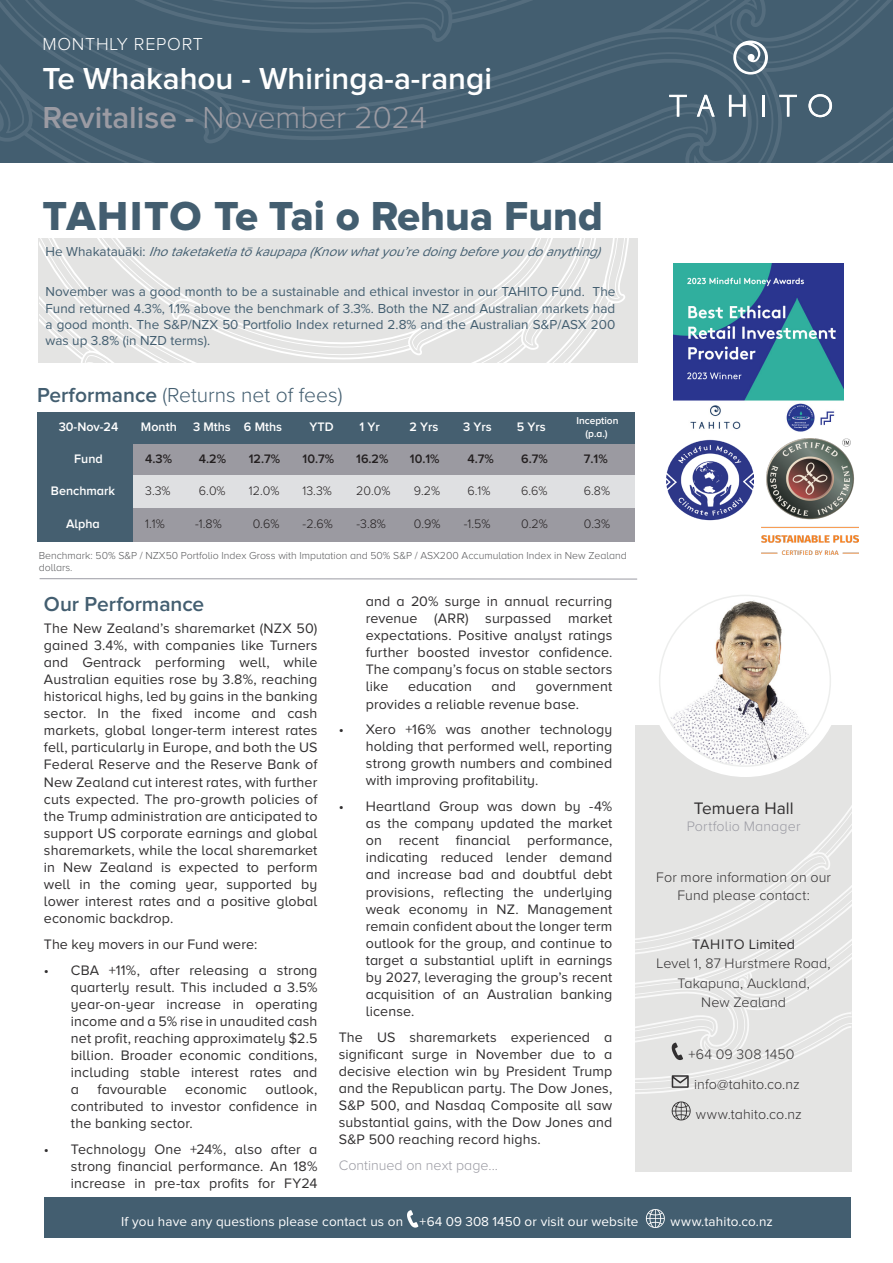
<style>
.page{position:relative;width:893px;height:1263px;background:#fff}
.page>*{position:absolute;margin:0;border:0;box-sizing:border-box;transform-origin:0 0}
.TAHITO_Headline_Ocean{font:42px "Proxima Nova Extrabld";color:#435e70}
.Proxima_Nova_White{font:600 31.5px "Proxima Nova";color:#fff}
.Proxima_Nova_White-2{font:300 31.5px "Proxima Nova A";color:#9b9ba3}
.Tahito_-_Sub-header_Ocean{font:300 21px "Proxima Nova A";color:#435e70}
.Tahito_-_Sub-header_Ocean-2{font:600 21px "Proxima Nova";letter-spacing:-.005em;color:#435e70}
.Proxima_Nova_White-3{font:300 18px "Proxima Nova A";letter-spacing:.04em;color:#fff}
.Tahito_Body_Copy{font:17.25px "Proxima Nova";color:#312f30}
.Tahito_Body_Copy-2{font:14.25px/17.1px "Proxima Nova A";letter-spacing:.01em;color:#312f30;text-align:justify}
.Tahito_Body_Copy-3{font:300 14.25px/17.1px "Proxima Nova A";letter-spacing:.01em;color:#312f30;text-align:center}
.Proxima_Nova_White-4{font:300 14.25px "Proxima Nova A";letter-spacing:.005em;color:#312f30}
.Tahito_Body_Copy-4{font:300 14.25px "Proxima Nova A";color:#9b9ba3}
.Tahito_Body_Copy-5{font:14.25px "Proxima Nova";letter-spacing:.01em;color:#312f30}
.Tahito_-_Sub-header_Ocean-3{font:13.5px/16.2px "Proxima Nova";color:#435e70;text-align:justify}
.Proxima_Nova_White-5{font:13.5px "Proxima Nova";letter-spacing:.01em;color:#fff}
.Tahito_-_Sub-header_Ocean-4{font:italic 13.5px "Proxima Nova";color:#435e70}
.t1{font:300 12.75px "Proxima Nova A";color:#231f20}
.t2{font:600 12.75px "Proxima Nova A";color:#fff}
.t3{font:600 12.75px "Proxima Nova A";color:#231f20}
.Footnote-_80__Gray{font:300 10.5px/12.6px "Proxima Nova A";color:#57585a}
.t4{font:600 10.35px/12.9px "Proxima Nova A";color:#fff;text-align:center}
.s1{font-family:"Proxima Nova";font-weight:600}
.s2{font-style:normal}
</style>
<div class="page">
<svg style="left:40px;top:238px;width:593px;height:125px;background:#e6e6e5"></svg>
<div style="left:635px;top:725px;width:216px;height:446px;background:#e4e4e3"></div>
<div style="left:44px;top:1197px;width:806px;height:41px;background:#435e70"></div>
<svg style="left:407px;top:1210px;width:11px;height:17px"></svg>
<svg style="left:646px;top:1209px;width:19px;height:19px"></svg>
<svg style="left:0;top:0;width:893px;height:163px;background:#466173"></svg>
<img style="left:662px;top:595px;width:166px;height:91px">
<svg style="left:635px;top:686px;width:216px;height:434px"></svg>
<div style="left:37px;top:412px;width:598px;height:33px;background:#455f70"></div>
<div style="left:37px;top:444px;width:96px;height:32px;background:#455f70"></div>
<div style="left:133px;top:444px;width:502px;height:32px;background:#9b9aa1"></div>
<div style="left:37px;top:476px;width:96px;height:33px;background:#455f70"></div>
<div style="left:133px;top:476px;width:502px;height:33px;background:#dfe0e2"></div>
<div style="left:37px;top:508px;width:96px;height:34px;background:#455f70"></div>
<div style="left:133px;top:508px;width:502px;height:34px;background:#9b9aa1"></div>
<img style="left:673px;top:263px;width:171px;height:169px">
<img style="left:666px;top:439px;width:87px;height:82px">
<hr style="left:40px;top:578px;width:597px;height:1px;background:#9b9ba3">
<img style="left:762px;top:439px;width:96px;height:115px">
<p class="Proxima_Nova_White-3" style="left:43px;top:34px;width:162px">MONTHLY REPORT</p>
<p class="Proxima_Nova_White" style="left:43px;top:60px;width:451px">Te Whakahou - Whiringa-a-rangi</p>
<p class="Proxima_Nova_White-2" style="left:43px;top:100px;width:386px"><span class="s1">Revitalise -</span> November 2024</p>
<p class="TAHITO_Headline_Ocean" style="left:43px;top:192px;width:562px">TAHITO Te Tai o Rehua Fund</p>
<p class="Tahito_-_Sub-header_Ocean-4" style="left:46px;top:243px;width:562px"><span class="s2">H e W h a k a t a u ā k i :</span> Ihotaketaketiatōkaupapa(Knowwhatyou’redoingbeforeyoudoanything)</p>
<p class="Tahito_-_Sub-header_Ocean-3" style="left:46px;top:284px;width:571px">November was a good month to be a sustainable and ethical investor in our TAHITO Fund. The Fund returned 4.3%, 1.1% above the benchmark of 3.3%. Both the NZ and Australian markets had a good month. The S&amp;P/NZX 50 Portfolio Index returned 2.8% and the Australian S&amp;P/ASX 200 was up 3.8% (in NZD terms).</p>
<p class="Tahito_-_Sub-header_Ocean" style="left:37px;top:383px;width:307px"><span class="s1">Performance</span> (Returns net of fees)</p>
<p class="t2" style="left:141px;top:420px;width:37px">Month</p>
<p class="t2" style="left:193px;top:420px;width:91px">3 Mths 6 Mths</p>
<p class="t2" style="left:310px;top:420px;width:26px">YTD</p>
<p class="t2" style="left:360px;top:420px;width:22px">1 Yr</p>
<p class="t2" style="left:409px;top:420px;width:30px">2 Yrs</p>
<p class="t2" style="left:463px;top:420px;width:30px">3 Yrs</p>
<p class="t2" style="left:517px;top:420px;width:30px">5 Yrs</p>
<p class="t4" style="left:576px;top:414px;width:44px">Inception (p.a.)</p>
<p class="t2" style="left:59px;top:420px;width:61px">30-Nov-24</p>
<p class="t2" style="left:74px;top:452px;width:30px">Fund</p>
<p class="t3" style="left:145px;top:452px;width:28px">4.3%</p>
<p class="t3" style="left:199px;top:452px;width:29px">4.2%</p>
<p class="t3" style="left:249px;top:452px;width:33px">12.7%</p>
<p class="t3" style="left:303px;top:452px;width:33px">10.7%</p>
<p class="t3" style="left:356px;top:452px;width:34px">16.2%</p>
<p class="t3" style="left:410px;top:452px;width:31px">10.1%</p>
<p class="t3" style="left:467px;top:452px;width:28px">4.7%</p>
<p class="t3" style="left:521px;top:452px;width:28px">6.7%</p>
<p class="t3" style="left:584px;top:452px;width:25px">7.1%</p>
<p class="t2" style="left:51px;top:484px;width:66px">Benchmark</p>
<p class="t1" style="left:145px;top:484px;width:27px">3.3%</p>
<p class="t1" style="left:199px;top:484px;width:28px">6.0%</p>
<p class="t1" style="left:249px;top:484px;width:32px">12.0%</p>
<p class="t1" style="left:303px;top:484px;width:31px">13.3%</p>
<p class="t1" style="left:356px;top:484px;width:36px">20.0%</p>
<p class="t1" style="left:414px;top:484px;width:28px">9.2%</p>
<p class="t1" style="left:467px;top:484px;width:24px">6.1%</p>
<p class="t1" style="left:521px;top:484px;width:28px">6.6%</p>
<p class="t1" style="left:584px;top:484px;width:28px">6.8%</p>
<p class="t2" style="left:66px;top:517px;width:35px">Alpha</p>
<p class="t1" style="left:145px;top:517px;width:21px">1.1%</p>
<p class="t1" style="left:195px;top:517px;width:28px">-1.8%</p>
<p class="t1" style="left:253px;top:517px;width:28px">0.6%</p>
<p class="t1" style="left:303px;top:517px;width:32px">-2.6%</p>
<p class="t1" style="left:356px;top:517px;width:31px">-3.8%</p>
<p class="t1" style="left:414px;top:517px;width:28px">0.9%</p>
<p class="t1" style="left:464px;top:517px;width:28px">-1.5%</p>
<p class="t1" style="left:521px;top:517px;width:28px">0.2%</p>
<p class="t1" style="left:584px;top:517px;width:28px">0.3%</p>
<p class="Footnote-_80__Gray" style="left:39px;top:549px;width:590px">Benchmark: 50% S&amp;P / NZX50 Portfolio Index Gross with Imputation and 50% S&amp;P / ASX200 Accumulation Index in New Zealand dollars.</p>
<p class="Tahito_-_Sub-header_Ocean-2" style="left:44px;top:592px;width:162px">Our Performance</p>
<p class="Tahito_Body_Copy-2" style="left:44px;top:619px;width:275px">The New Zealand’s sharemarket (NZX 50) gained 3.4%, with companies like Turners and Gentrack performing well, while Australian equities rose by 3.8%, reaching historical highs, led by gains in the banking sector. In the fixed income and cash markets, global longer-term interest rates fell, particularly in Europe, and both the US Federal Reserve and the Reserve Bank of New Zealand cut interest rates, with further cuts expected. The pro-growth policies of the Trump administration are anticipated to support US corporate earnings and global sharemarkets, while the local sharemarket in New Zealand is expected to perform well in the coming year, supported by lower interest rates and a positive global economic backdrop.</p>
<p class="Tahito_Body_Copy-2" style="left:44px;top:935px;width:215px">The key movers in our Fund were:</p>
<p class="Tahito_Body_Copy-2" style="left:71px;top:961px;width:248px;text-indent:-27px">• CBA +11%, after releasing a strong quarterly result. This included a 3.5% year-on-year increase in operating income and a 5% rise in unaudited cash net profit, reaching approximately $2.5 billion. Broader economic conditions, including stable interest rates and a</p>
<p class="Tahito_Body_Copy-2" style="left:98px;top:1081px;width:71px">favourable</p>
<p class="Tahito_Body_Copy-2" style="left:185px;top:1081px;width:63px">economic</p>
<p class="Tahito_Body_Copy-2" style="left:71px;top:1081px;width:248px;text-indent:195px">outlook, contributed to investor confidence in the banking sector.</p>
<p class="Tahito_Body_Copy-2" style="left:71px;top:1140px;width:248px;text-indent:-27px">• Technology One +24%, also after a strong financial performance. An 18% increase in pre-tax profits for FY24</p>
<p class="Tahito_Body_Copy-2" style="left:366px;top:592px;width:248px">and a 20% surge in annual recurring revenue (ARR) surpassed market expectations. Positive analyst ratings further boosted investor confidence.<br>The company’s focus on stable sectors like</p>
<p class="Tahito_Body_Copy-2" style="left:408px;top:678px;width:65px">education</p>
<p class="Tahito_Body_Copy-2" style="left:492px;top:678px;width:26px">and</p>
<p class="Tahito_Body_Copy-2" style="left:366px;top:678px;width:248px;text-indent:170px">government provides a reliable revenue base.</p>
<p class="Tahito_Body_Copy-2" style="left:366px;top:721px;width:248px;text-indent:-27px">• Xero +16% was another technology holding that performed well, reporting strong growth numbers and combined with improving profitability.</p>
<p class="Tahito_Body_Copy-2" style="left:366px;top:797px;width:248px;text-indent:-27px">• Heartland Group was down by -4% as the company updated the market on recent financial performance, indicating reduced lender demand and increase bad and doubtful debt provisions, reflecting the underlying weak economy in NZ. Management remain confident about the longer term outlook for the group, and continue to target a substantial uplift in earnings by 2027, leveraging the group’s recent acquisition of an Australian banking license.</p>
<p class="Tahito_Body_Copy-2" style="left:339px;top:1028px;width:275px">The US sharemarkets experienced a significant surge in November due to a decisive election win by President Trump and the Republican party. The Dow Jones, S&amp;P 500, and Nasdaq Composite all saw substantial gains, with the Dow Jones and S&amp;P 500 reaching record highs.</p>
<p class="Tahito_Body_Copy-4" style="left:339px;top:1157px;width:161px">Continued on next page...</p>
<p class="Tahito_Body_Copy" style="left:694px;top:798px;width:101px">Temuera Hall</p>
<p class="Tahito_Body_Copy-4" style="left:687px;top:818px;width:115px">Portfolio Manager</p>
<p class="Tahito_Body_Copy-3" style="left:656px;top:869px;width:176px">For more information on our<br>Fund please contact:</p>
<p class="Tahito_Body_Copy-5" style="left:692px;top:936px;width:104px">TAHITO Limited</p>
<p class="Tahito_Body_Copy-3" style="left:657px;top:954px;width:176px;line-height:19.5px">Level 1, 87 Hurstmere Road,<br>Takapuna, Auckland,</p>
<p class="Tahito_Body_Copy-3" style="left:701px;top:994px;width:86px">New Zealand</p>
<p class="Proxima_Nova_White-4" style="left:688px;top:1046px;width:108px">+64 09 308 1450</p>
<p class="Proxima_Nova_White-4" style="left:694px;top:1076px;width:107px">info@tahito.co.nz</p>
<p class="Proxima_Nova_White-4" style="left:696px;top:1106px;width:107px">www.tahito.co.nz</p>
<p class="Proxima_Nova_White-5" style="left:121px;top:1214px;width:519px">If you have any questions please contact us on +64 09 308 1450 or visit our website</p>
<p class="Proxima_Nova_White-5" style="left:671px;top:1214px;width:104px">www.tahito.co.nz</p>
</div>
